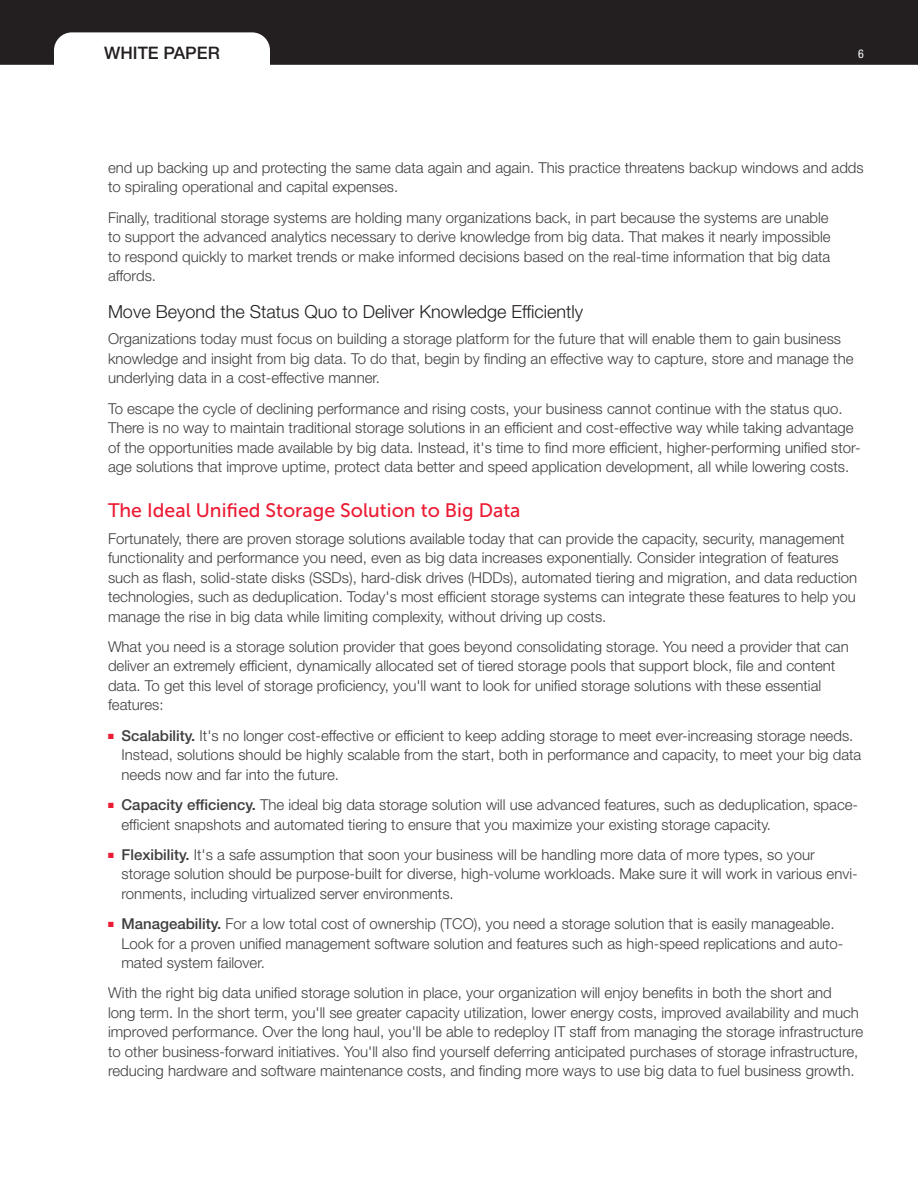
<style>
.page{position:relative;width:918px;height:1188px;background:#fff}
.page>*{position:absolute;margin:0;border:0;box-sizing:border-box;transform-origin:0 0}
.t1{font:19.5px "Museo Sans 500";color:#ed1a33}
.t2{font:300 18px "Helvetica Neue LT Std";color:#231f20}
.t3{font:500 17.25px "Helvetica Neue LT Std";color:#231f20}
.t4{font:300 15px/19.5px "Helvetica Neue LT Std";color:#3e3e3f}
.t5{font:condensed 12px "Helvetica Neue LT Std";color:#fff}
.s1{color:#ed1a33}
.s2{font-weight:500}
</style>
<div class="page">
<svg style="left:0;top:0;width:918px;height:65px;background:#3d393a"></svg>
<p class="t3" style="left:104px;top:42px;width:117px">WHITE PAPER</p>
<p class="t5" style="left:858px;top:47px;width:7px">6</p>
<p class="t4" style="left:108px;top:157px;width:757px">end up backing up and protecting the same data again and again. This practice threatens backup windows and adds to spiraling operational and capital expenses.</p>
<p class="t4" style="left:108px;top:207px;width:724px">Finally, traditional storage systems are holding many organizations back, in part because the systems are unable to support the advanced analytics necessary to derive knowledge from big data. That makes it nearly impossible to respond quickly to market trends or make informed decisions based on the real-time information that big data affords.</p>
<p class="t2" style="left:108px;top:301px;width:477px">Move Beyond the Status Quo to Deliver Knowledge Efficiently</p>
<p class="t4" style="left:108px;top:329px;width:747px">Organizations today must focus on building a storage platform for the future that will enable them to gain business knowledge and insight from big data. To do that, begin by finding an effective way to capture, store and manage the underlying data in a cost-effective manner.</p>
<p class="t4" style="left:108px;top:398px;width:754px">To escape the cycle of declining performance and rising costs, your business cannot continue with the status quo.<br>There is no way to maintain traditional storage solutions in an efficient and cost-effective way while taking advantage of the opportunities made available by big data. Instead, it's time to find more efficient, higher-performing unified stor&shy;age solutions that improve uptime, protect data better and speed application development, all while lowering costs.</p>
<h1 class="t1" style="left:108px;top:500px;width:414px">The Ideal U nified Storage Solution to Big Data</h1>
<p class="t4" style="left:108px;top:528px;width:751px">Fortunately, there are proven storage solutions available today that can provide the capacity, security, management functionality and performance you need, even as big data increases exponentially. Consider integration of features such as flash, solid-state disks (SSDs), hard-disk drives (HDDs), automated tiering and migration, and data reduction technologies, such as deduplication. Today's most efficient storage systems can integrate these features to help you manage the rise in big data while limiting complexity, without driving up costs.</p>
<p class="t4" style="left:108px;top:637px;width:742px">What you need is a storage solution provider that goes beyond consolidating storage. You need a provider that can deliver an extremely efficient, dynamically allocated set of tiered storage pools that support block, file and content data. To get this level of storage proficiency, you'll want to look for unified storage solutions with these essential features:</p>
<p class="t4" style="left:122px;top:725px;width:741px;text-indent:-13px"><span class="s1">■</span> <span class="s2">Scalability.</span> It's no longer cost-effective or efficient to keep adding storage to meet ever-increasing storage needs.<br>Instead, solutions should be highly scalable from the start, both in performance and capacity, to meet your big data needs now and far into the future.</p>
<p class="t4" style="left:122px;top:795px;width:738px;text-indent:-13px"><span class="s1">■</span> <span class="s2">Capacity efficiency.</span> The ideal big data storage solution will use advanced features, such as deduplication, space&shy;efficient snapshots and automated tiering to ensure that you maximize your existing storage capacity.</p>
<p class="t4" style="left:122px;top:844px;width:738px;text-indent:-13px"><span class="s1">■</span> <span class="s2">Flexibility.</span> It's a safe assumption that soon your business will be handling more data of more types, so your storage solution should be purpose-built for diverse, high-volume workloads. Make sure it will work in various envi&shy;ronments, including virtualized server environments.</p>
<p class="t4" style="left:122px;top:914px;width:723px;text-indent:-13px"><span class="s1">■</span> <span class="s2">Manageability.</span> For a low total cost of ownership (TCO), you need a storage solution that is easily manageable.<br>Look for a proven unified management software solution and features such as high-speed replications and auto&shy;mated system failover.</p>
<p class="t4" style="left:108px;top:983px;width:757px">With the right big data unified storage solution in place, your organization will enjoy benefits in both the short and<br>long term. In the short term, you'll see greater capacity utilization, lower energy costs, improved availability and much improved performance. Over the long haul, you'll be able to redeploy IT staff from managing the storage infrastructure to other business-forward initiatives. You'll also find yourself deferring anticipated purchases of storage infrastructure, reducing hardware and software maintenance costs, and finding more ways to use big data to fuel business growth.</p>
</div>
